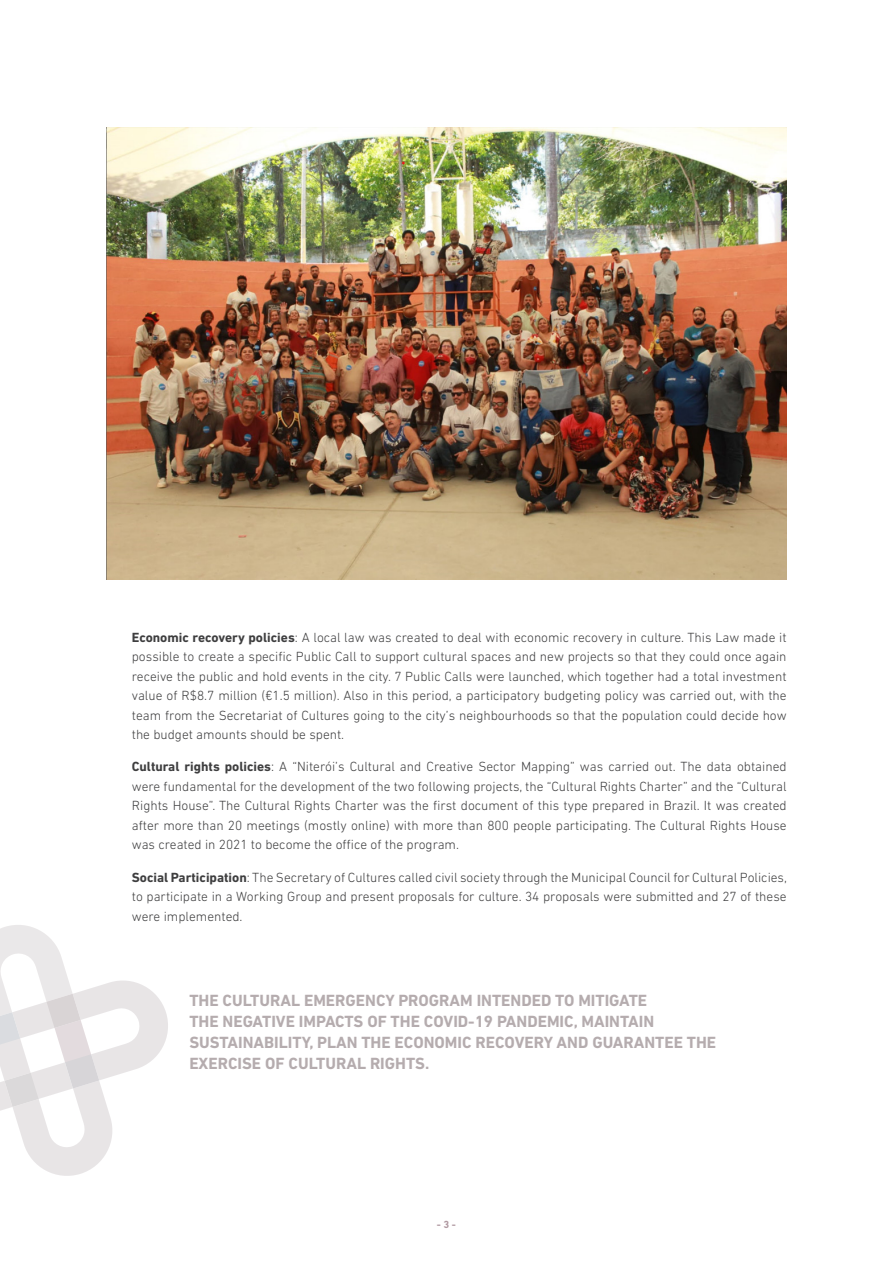
<style>
.page{position:relative;width:893px;height:1263px;background:#fff}
.page>*{position:absolute;margin:0;border:0;box-sizing:border-box;transform-origin:0 0}
.DESTACATS{font:700 16.5px/21px "DIN Next LT Pro";color:#b5acae}
.Text_Base{font:300 13.5px/19.5px "DIN Next LT Pro";color:#3e3e3f;text-align:justify}
.num_pg{font:700 10.5px "DIN Next LT Pro";color:#b19aa2}
.s1{font-weight:700}
</style>
<div class="page">
<img style="left:106px;top:128px;width:681px;height:452px">
<svg style="left:0;top:925px;width:168px;height:251px"></svg>
<p class="Text_Base" style="left:132px;top:627px;width:656px"><span class="s1">Economic recovery policies</span>: A local law was created to deal with economic recovery in culture. This Law made it possible to create a specific Public Call to support cultural spaces and new projects so that they could once again receive the public and hold events in the city. 7 Public Calls were launched, which together had a total investment value of R$8.7 million (€1.5 million). Also in this period, a participatory budgeting policy was carried out, with the team from the Secretariat of Cultures going to the city’s neighbourhoods so that the population could decide how the budget amounts should be spent.</p>
<p class="Text_Base" style="left:132px;top:757px;width:656px"><span class="s1">Cultural rights policies</span>: A “Niterói’s Cultural and Creative Sector Mapping” was carried out. The data obtained were fundamental for the development of the two following projects, the “Cultural Rights Charter” and the “Cultural Rights House”. The Cultural Rights Charter was the first document of this type prepared in Brazil. It was created after more than 20 meetings (mostly online) with more than 800 people participating. The Cultural Rights House was created in 2021 to become the office of the program.</p>
<p class="Text_Base" style="left:132px;top:867px;width:657px"><span class="s1">Social Participation</span>: The Secretary of Cultures called civil society through the Municipal Council for Cultural Policies, to participate in a Working Group and present proposals for culture. 34 proposals were submitted and 27 of these were implemented.</p>
<p class="DESTACATS" style="left:189px;top:990px;width:528px">THE CULTURAL EMERGENCY PROGRAM INTENDED TO MITIGATE<br>THE NEGATIVE IMPACTS OF THE COVID-19 PANDEMIC, MAINTAIN SUSTAINABILITY, PLAN THE ECONOMIC RECOVERY AND GUARANTEE THE EXERCISE OF CULTURAL RIGHTS.</p>
<p class="num_pg" style="left:437px;top:1218px;width:21px">- 3 -</p>
</div>
